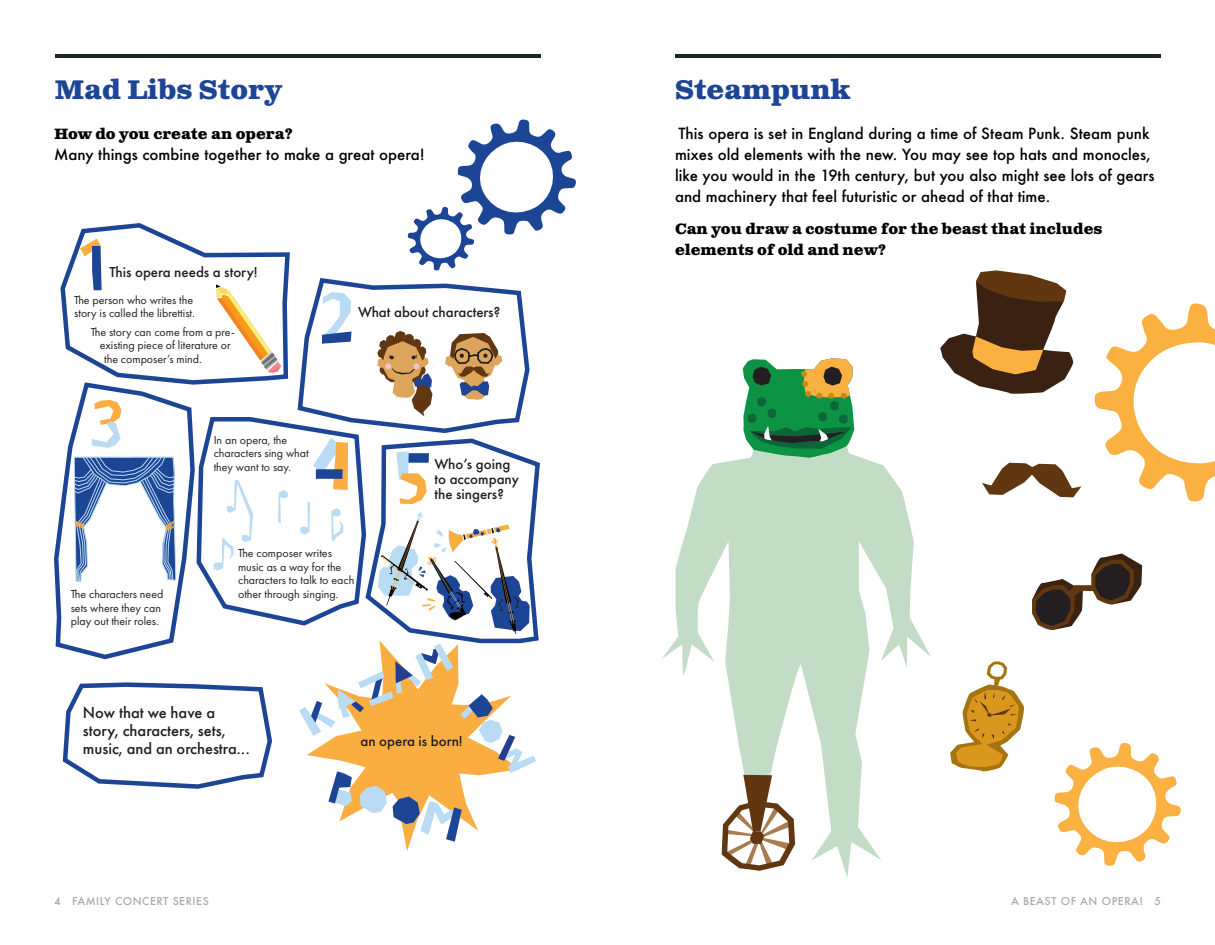
<style>
.page{position:relative;width:1215px;height:945px;background:#fff}
.page>*{position:absolute;margin:0;border:0;box-sizing:border-box;transform-origin:0 0}
.t1{font:700 27px "Clarendon Text Pro";color:#1d4596}
.t2{font:500 16.5px/18px "Futura PT";color:#231f20}
.t3{font:500 15px/21px "Futura";color:#000}
.t4{font:500 15px/15px "Futura PT";color:#231f20}
.t5{font:700 15px/21px "Clarendon Text Pro";color:#000}
.t6{font:12px/13.5px "Futura PT";color:#231f20}
.t7{font:500 10.5px "Futura";letter-spacing:.05em;color:#a8a9ad}
</style>
<div class="page">
<hr style="left:55px;top:54px;width:486px;height:4px;background:#1a2628">
<svg style="left:54px;top:535px;width:485px;height:254px"></svg>
<svg style="left:299px;top:640px;width:237px;height:211px"></svg>
<hr style="left:675px;top:54px;width:486px;height:4px;background:#1a2628">
<svg style="left:940px;top:270px;width:134px;height:124px"></svg>
<svg style="left:950px;top:661px;width:74px;height:111px"></svg>
<svg style="left:1094px;top:303px;width:121px;height:198px"></svg>
<svg style="left:1055px;top:743px;width:126px;height:123px"></svg>
<svg style="left:57px;top:119px;width:519px;height:515px"></svg>
<svg style="left:662px;top:455px;width:269px;height:422px"></svg>
<svg style="left:743px;top:358px;width:111px;height:100px;background:#4e9659"></svg>
<svg style="left:722px;top:775px;width:73px;height:96px"></svg>
<svg style="left:1032px;top:553px;width:110px;height:77px"></svg>
<svg style="left:982px;top:463px;width:99px;height:34px"></svg>
<h1 class="t1" style="left:55px;top:74px;width:229px">Mad Libs Story</h1>
<p class="t5" style="left:54px;top:124px;width:241px">How do you create an opera?</p>
<p class="t3" style="left:54px;top:144px;width:372px">Many things combine together to make a great opera!</p>
<p class="t4" style="left:110px;top:264px;width:150px">This opera needs a story!</p>
<p class="t6" style="left:74px;top:293px;width:122px">The person who writes the story is called the librettist.</p>
<p class="t6" style="left:91px;top:325px;width:146px">The story can come from a pre-</p>
<p class="t6" style="left:100px;top:338px;width:132px">existing piece of literature or</p>
<p class="t6" style="left:104px;top:352px;width:99px">the composer’s mind.</p>
<p class="t6" style="left:214px;top:433px;width:97px">In an opera, the characters sing what they want to say.</p>
<p class="t4" style="left:358px;top:305px;width:144px">What about characters?</p>
<p class="t4" style="left:435px;top:457px;width:86px">Who’s going to accompany the singers?</p>
<p class="t6" style="left:71px;top:588px;width:94px">The characters need sets where they can play out their roles.</p>
<p class="t6" style="left:238px;top:547px;width:118px">The composer writes music as a way for the characters to talk to each other through singing.</p>
<h2 class="t2" style="left:83px;top:703px;width:168px">Now that we have a story, characters, sets, music, and an orchestra...</h2>
<p class="t4" style="left:361px;top:734px;width:104px">an opera is born!</p>
<h1 class="t1" style="left:675px;top:74px;width:177px">Steampunk</h1>
<p class="t3" style="left:675px;top:123px;width:481px">This opera is set in England during a time of Steam Punk. Steam punk mixes old elements with the new. You may see top hats and monocles, like you would in the 19th century, but you also might see lots of gears and machinery that feel futuristic or ahead of that time.</p>
<p class="t5" style="left:675px;top:219px;width:429px">Can you draw a costume for the beast that includes elements of old and new?</p>
<p class="t7" style="left:54px;top:893px;width:156px">4 FAMILY CONCERT SERIES</p>
<p class="t7" style="left:1011px;top:893px;width:151px">A BEAST OF AN OPERA! 5</p>
</div>
